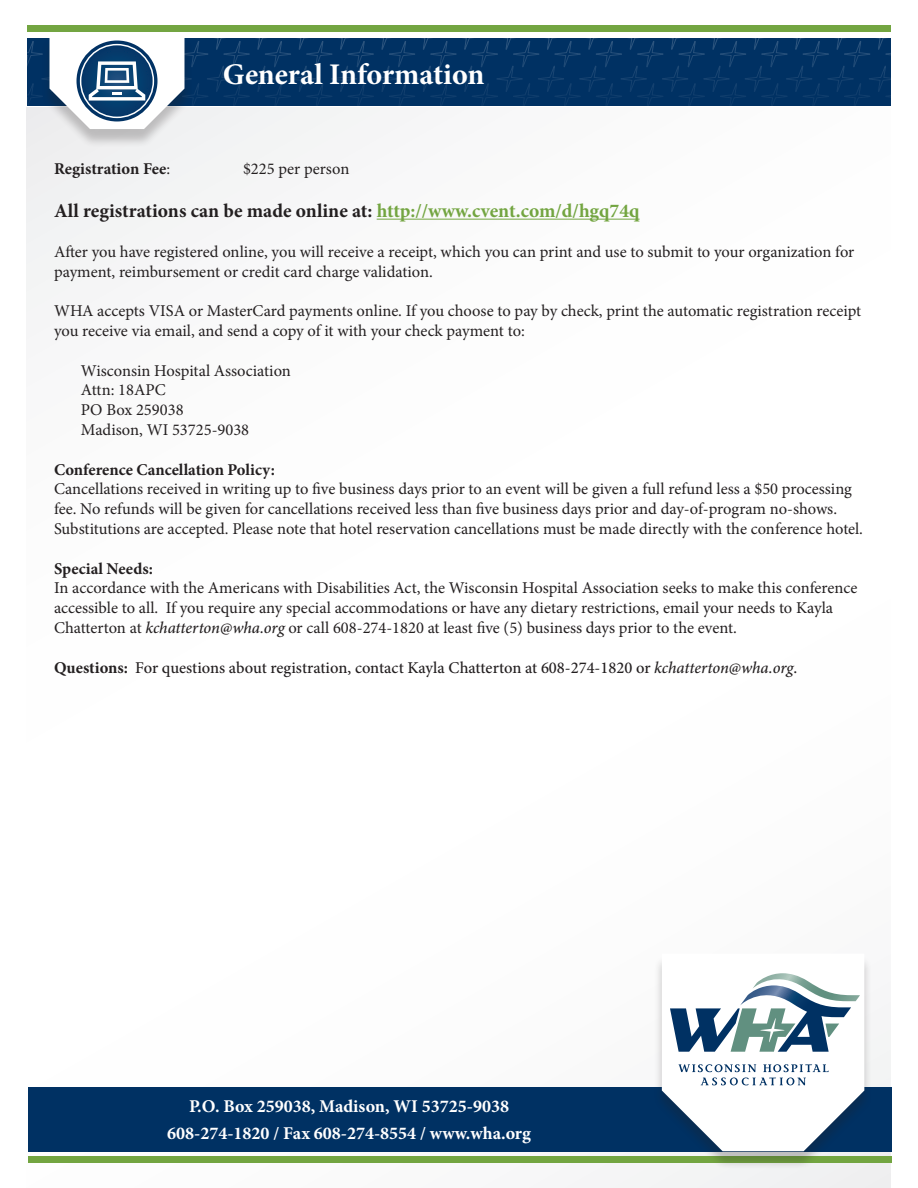
<style>
.page{position:relative;width:918px;height:1188px;background:#fff}
.page>*{position:absolute;margin:0;border:0;box-sizing:border-box;transform-origin:0 0}
.t1{font:700 30px "Minion Pro";color:#fff}
.t2{font:700 19.5px "Minion Pro";color:#231f20}
.t3{font:700 18px "Minion Pro";color:#fff}
.t4{font:16.5px/19.8px "Minion Pro";color:#231f20}
.t5{font:500 16.5px "Minion Pro";color:#231f20}
.t6{font:700 16.5px "Minion Pro";color:#231f20}
.s1{font-weight:400}
.s2{color:#73a541}
.s3{font-weight:500;font-style:italic}
.s4{font-weight:700}
.s5{font-style:italic}
</style>
<div class="page">
<div style="left:27px;top:26px;width:864px;height:6px;background:#73a541"></div>
<div style="left:28px;top:1087px;width:864px;height:64px;background:#003163"></div>
<div style="left:28px;top:1156px;width:864px;height:6px;background:#73a541"></div>
<div style="left:653px;top:956px;width:220px;height:214px;background:#231f20;opacity:.25"></div>
<svg style="left:662px;top:956px;width:202px;height:195px"></svg>
<svg style="left:27px;top:38px;width:864px;height:188px"></svg>
<hr style="left:377px;top:219px;width:263px;height:1px;background:#73a541">
<p class="t1" style="left:223px;top:53px;width:263px">General Information</p>
<p class="t6" style="left:54px;top:157px;width:118px">Registration Fee<span class="s1">:</span></p>
<p class="t4" style="left:243px;top:159px;width:108px">$225 per person</p>
<p class="t2" style="left:54px;top:197px;width:587px">All registrations can be made online at: <span class="s2">http://www.cvent.com/d/hgq74q</span></p>
<p class="t4" style="left:54px;top:242px;width:802px">After you have registered online, you will receive a receipt, which you can print and use to submit to your organization for payment, reimbursement or credit card charge validation.</p>
<p class="t4" style="left:54px;top:301px;width:809px">WHA accepts VISA or MasterCard payments online. If you choose to pay by check, print the automatic registration receipt you receive via email, and send a copy of it with your check payment to:</p>
<p class="t4" style="left:81px;top:361px;width:211px">Wisconsin Hospital Association</p>
<p class="t4" style="left:81px;top:380px;width:86px">Attn: 18APC</p>
<p class="t4" style="left:81px;top:400px;width:104px">PO Box 259038</p>
<p class="t4" style="left:81px;top:420px;width:170px">Madison, WI 53725-9038</p>
<p class="t6" style="left:54px;top:458px;width:222px">Conference Cancellation Policy:</p>
<p class="t4" style="left:54px;top:479px;width:811px">Cancellations received in writing up to five business days prior to an event will be given a full refund less a $50 processing fee. No refunds will be given for cancellations received less than five business days prior and day-of-program no-shows.<br>Substitutions are accepted. Please note that hotel reservation cancellations must be made directly with the conference hotel.</p>
<p class="t6" style="left:54px;top:557px;width:100px">Special Needs:</p>
<p class="t4" style="left:54px;top:578px;width:805px">In accordance with the Americans with Disabilities Act, the Wisconsin Hospital Association seeks to make this conference accessible to all. If you require any special accommodations or have any dietary restrictions, email your needs to Kayla<br>Chatterton at <span class="s3">kchatterton@wha.org</span> or call 608-274-1820 at least five (5) business days prior to the event.</p>
<p class="t5" style="left:54px;top:656px;width:745px"><span class="s4">Questions:</span> For questions about registration, contact Kayla Chatterton at 608-274-1820 or <span class="s5">kchatterton@wha.org</span>.</p>
<p class="t3" style="left:189px;top:1094px;width:321px">P.O. Box 259038, Madison, WI 53725-9038</p>
<p class="t3" style="left:167px;top:1121px;width:365px">608-274-1820 / Fax 608-274-8554 / www.wha.org</p>
</div>
